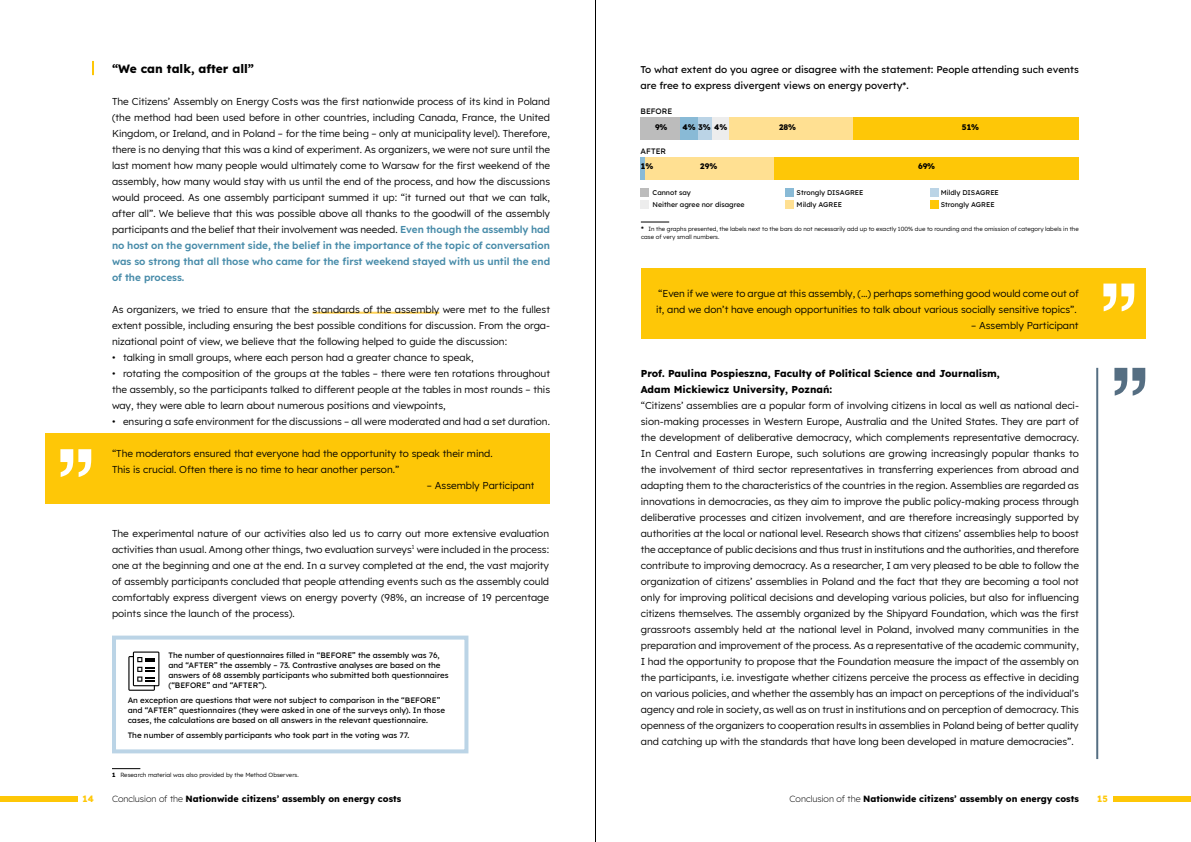
<style>
.page{position:relative;width:1191px;height:842px;background:#fff}
.page>*{position:absolute;margin:0;border:0;box-sizing:border-box;transform-origin:0 0}
.t1{font:700 12px "Lexend";color:#000}
.t2{font:10px/16px "Lexend";color:#000;text-align:justify}
.t3{font:500 10px/16px "Lexend";color:#000}
.t4{font:700 10px/16px "Lexend";color:#000}
.t5{font:700 9px "Lexend";color:#000}
.t6{font:700 9px "Lexend";color:#fec707}
.t7{font:500 8px/10px "Lexend";color:#000}
.t8{font:700 8px "Lexend";color:#000}
.t9{font:500 7px "Lexend";color:#000}
.t10{font:6px/8px "Lexend";color:#000}
.s1{font-weight:600;color:#478ba9}
.s2{font-weight:700}
.s3{font-weight:300}
</style>
<div class="page">
<div style="left:0;top:796px;width:78px;height:6px;background:#fec707"></div>
<div style="left:1113px;top:796px;width:78px;height:6px;background:#fec707"></div>
<hr style="left:595px;top:0;width:1px;height:842px;background:#000">
<svg style="left:112px;top:768px;width:28px;height:1px"></svg>
<div style="left:45px;top:433px;width:505px;height:70px;background:#fec707"></div>
<hr style="left:312px;top:312px;width:127px;height:2px;background:#ffd255">
<svg style="left:60px;top:449px;width:31px;height:28px"></svg>
<div style="left:641px;top:268px;width:504px;height:70px;background:#fec707"></div>
<svg style="left:1103px;top:284px;width:31px;height:27px"></svg>
<svg style="left:1114px;top:368px;width:31px;height:28px"></svg>
<div style="left:853px;top:117px;width:225px;height:22px;background:#fec707"></div>
<div style="left:729px;top:117px;width:124px;height:22px;background:#ffe092"></div>
<div style="left:711px;top:117px;width:18px;height:22px;background:#ededed"></div>
<div style="left:698px;top:117px;width:13px;height:22px;background:#bbd4e6"></div>
<div style="left:680px;top:117px;width:18px;height:22px;background:#89bad6"></div>
<div style="left:640px;top:117px;width:40px;height:22px;background:#bcbcbc"></div>
<div style="left:772px;top:157px;width:306px;height:23px;background:#fec707"></div>
<div style="left:644px;top:157px;width:129px;height:23px;background:#ffe092"></div>
<div style="left:640px;top:157px;width:5px;height:23px;background:#89bad6"></div>
<div style="left:640px;top:189px;width:9px;height:8px;background:#bcbcbc"></div>
<div style="left:785px;top:189px;width:8px;height:8px;background:#89bad6"></div>
<div style="left:929px;top:189px;width:9px;height:8px;background:#bbd4e6"></div>
<div style="left:640px;top:200px;width:9px;height:9px;background:#ededed"></div>
<div style="left:785px;top:200px;width:8px;height:9px;background:#ffe092"></div>
<div style="left:929px;top:200px;width:9px;height:9px;background:#fec707"></div>
<svg style="left:92px;top:61px;width:2px;height:14px"></svg>
<hr style="left:1096px;top:368px;width:2px;height:391px;background:#556e82">
<svg style="left:641px;top:222px;width:28px;height:1px"></svg>
<div style="left:112px;top:636px;width:356px;height:117px;border:4px solid #bbd4e6"></div>
<svg style="left:128px;top:651px;width:31px;height:40px"></svg>
<p class="t1" style="left:112px;top:59px;width:144px">“We can talk, after all”</p>
<p class="t2" style="left:112px;top:93px;width:439px">The Citizens’ Assembly on Energy Costs was the first nationwide process of its kind in Poland (the method had been used before in other countries, including Canada, France, the United Kingdom, or Ireland, and in Poland – for the time being – only at municipality level). Therefore, there is no denying that this was a kind of experiment. As organizers, we were not sure until the last moment how many people would ultimately come to Warsaw for the first weekend of the assembly, how many would stay with us until the end of the process, and how the discussions would proceed. As one assembly participant summed it up: “it turned out that we can talk, after all”. We believe that this was possible above all thanks to the goodwill of the assembly participants and the belief that their involvement was needed. <span class="s1">Even though the assembly had no host on the government side, the belief in the importance of the topic of conversation was so strong that all those who came for the first weekend stayed with us until the end of the process.</span></p>
<p class="t2" style="left:112px;top:301px;width:439px">As organizers, we tried to ensure that the standards of the assembly were met to the fullest extent possible, including ensuring the best possible conditions for discussion. From the orga&shy;nizational point of view, we believe that the following helped to guide the discussion:</p>
<p class="t2" style="left:112px;top:349px;width:363px">• talking in small groups, where each person had a greater chance to speak,</p>
<p class="t2" style="left:112px;top:365px;width:439px">• rotating the composition of the groups at the tables – there were ten rotations throughout the assembly, so the participants talked to different people at the tables in most rounds – this way, they were able to learn about numerous positions and viewpoints,</p>
<p class="t2" style="left:112px;top:413px;width:439px">• ensuring a safe environment for the discussions – all were moderated and had a set duration.</p>
<p class="t2" style="left:112px;top:445px;width:382px">“The moderators ensured that everyone had the opportunity to speak their mind.<br>This is crucial. Often there is no time to hear another person.”</p>
<p class="t2" style="left:427px;top:477px;width:109px">– Assembly Participant</p>
<p class="t2" style="left:112px;top:525px;width:439px">The experimental nature of our activities also led us to carry out more extensive evaluation activities than usual. Among other things, two evaluation surveys<sup>1</sup> were included in the process: one at the beginning and one at the end. In a survey completed at the end, the vast majority of assembly participants concluded that people attending events such as the assembly could comfortably express divergent views on energy poverty (98%, an increase of 19 percentage points since the launch of the process).</p>
<p class="t7" style="left:168px;top:650px;width:282px">The number of questionnaires filled in “BEFORE” the assembly was 76, and “AFTER” the assembly – 73. Contrastive analyses are based on the answers of 68 assembly participants who submitted both questionnaires (“BEFORE” and “AFTER”).</p>
<p class="t7" style="left:128px;top:695px;width:319px">An exception are questions that were not subject to comparison in the “BEFORE” and “AFTER” questionnaires (they were asked in one of the surveys only). In those cases, the calculations are based on all answers in the relevant questionnaire.</p>
<p class="t7" style="left:128px;top:730px;width:283px">The number of assembly participants who took part in the voting was 77.</p>
<p class="t10" style="left:112px;top:770px;width:188px"><span class="s2">1</span> Research material was also provided by the Method Observers.</p>
<p class="t3" style="left:640px;top:61px;width:440px">To what extent do you agree or disagree with the statement: People attending such events are free to express divergent views on energy poverty*.</p>
<p class="t7" style="left:640px;top:106px;width:33px">BEFORE</p>
<p class="t7" style="left:640px;top:145px;width:27px">AFTER</p>
<p class="t8" style="left:655px;top:121px;width:14px">9%</p>
<p class="t8" style="left:682px;top:121px;width:47px">4% 3% 4%</p>
<p class="t8" style="left:779px;top:121px;width:19px">28%</p>
<p class="t8" style="left:962px;top:121px;width:19px">51%</p>
<p class="t8" style="left:641px;top:160px;width:14px">1%</p>
<p class="t8" style="left:700px;top:160px;width:18px">29%</p>
<p class="t8" style="left:918px;top:160px;width:19px">69%</p>
<p class="t9" style="left:652px;top:187px;width:40px">Cannot say</p>
<p class="t9" style="left:796px;top:187px;width:68px">Strongly DISAGREE</p>
<p class="t9" style="left:940px;top:187px;width:60px">Mildly DISAGREE</p>
<p class="t9" style="left:652px;top:199px;width:93px">Neither agree nor disagree</p>
<p class="t9" style="left:796px;top:199px;width:47px">Mildly AGREE</p>
<p class="t9" style="left:940px;top:199px;width:55px">Strongly AGREE</p>
<p class="t10" style="left:641px;top:225px;width:439px"><span class="s2">*</span> In the graphs presented, the labels next to the bars do not necessarily add up to exactly 100% due to rounding and the omission of category labels in the case of very small numbers.</p>
<p class="t2" style="left:656px;top:285px;width:424px">“Even if we were to argue at this assembly, (…) perhaps something good would come out of it, and we don’t have enough opportunities to talk about various socially sensitive topics”.</p>
<p class="t2" style="left:971px;top:317px;width:109px">– Assembly Participant</p>
<p class="t4" style="left:641px;top:364px;width:360px">Prof. Paulina Pospieszna, Faculty of Political Science and Journalism,<br>Adam Mickiewicz University, Poznań:</p>
<p class="t2" style="left:641px;top:397px;width:440px">“Citizens’ assemblies are a popular form of involving citizens in local as well as national deci&shy;sion-making processes in Western Europe, Australia and the United States. They are part of the development of deliberative democracy, which complements representative democracy.<br>In Central and Eastern Europe, such solutions are growing increasingly popular thanks to the involvement of third sector representatives in transferring experiences from abroad and adapting them to the characteristics of the countries in the region. Assemblies are regarded as innovations in democracies, as they aim to improve the public policy-making process through deliberative processes and citizen involvement, and are therefore increasingly supported by authorities at the local or national level. Research shows that citizens’ assemblies help to boost the acceptance of public decisions and thus trust in institutions and the authorities, and therefore contribute to improving democracy. As a researcher, I am very pleased to be able to follow the organization of citizens’ assemblies in Poland and the fact that they are becoming a tool not only for improving political decisions and developing various policies, but also for influencing citizens themselves. The assembly organized by the Shipyard Foundation, which was the first grassroots assembly held at the national level in Poland, involved many communities in the preparation and improvement of the process. As a representative of the academic community, I had the opportunity to propose that the Foundation measure the impact of the assembly on the participants, i.e. investigate whether citizens perceive the process as effective in deciding on various policies, and whether the assembly has an impact on perceptions of the individual’s agency and role in society, as well as on trust in institutions and on perception of democracy. This openness of the organizers to cooperation results in assemblies in Poland being of better quality and catching up with the standards that have long been developed in mature democracies”.</p>
<p class="t6" style="left:83px;top:792px;width:13px">14</p>
<p class="t5" style="left:112px;top:792px;width:291px"><span class="s3">Conclusion of the</span> Nationwide citizens’ assembly on energy costs</p>
<p class="t5" style="left:789px;top:792px;width:291px"><span class="s3">Conclusion of the</span> Nationwide citizens’ assembly on energy costs</p>
<p class="t6" style="left:1097px;top:792px;width:12px">15</p>
</div>
